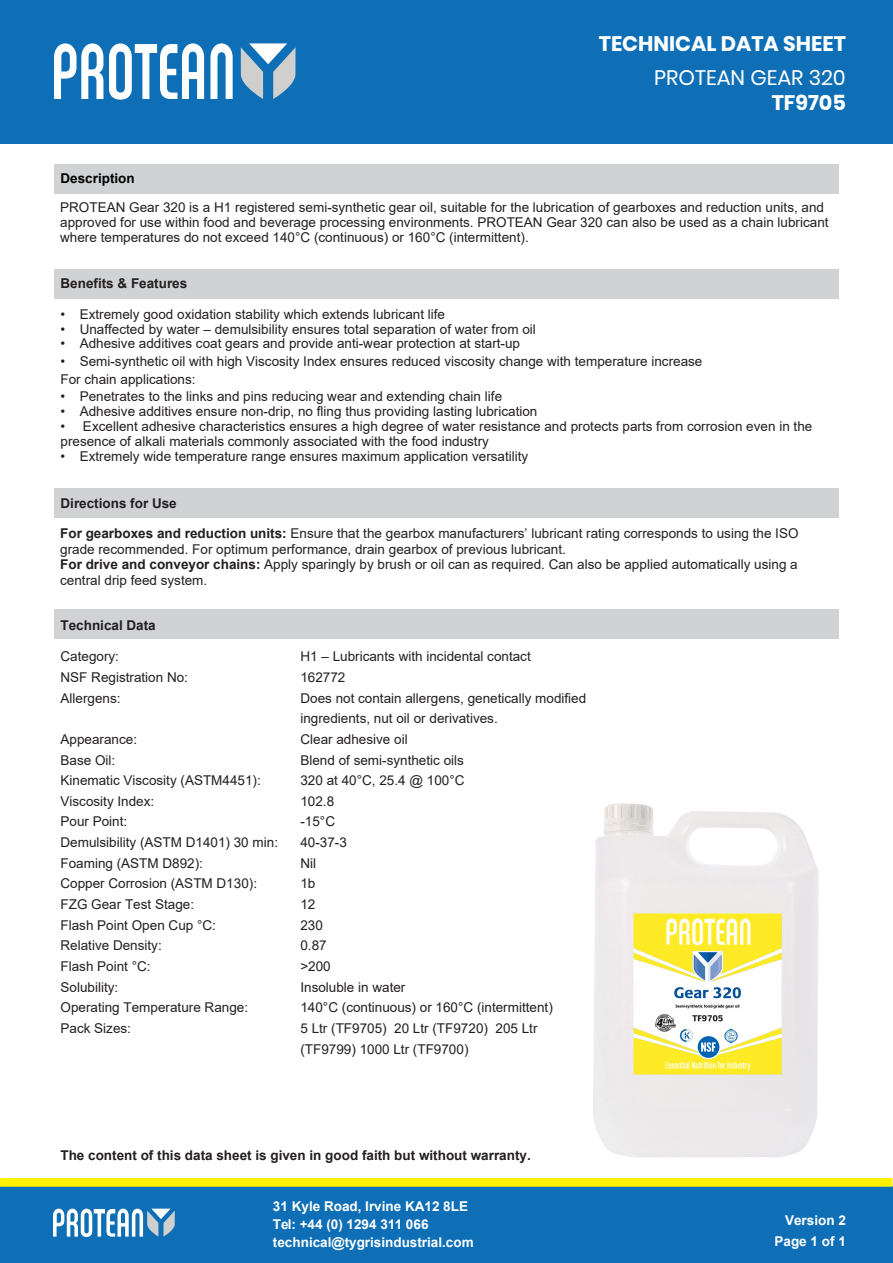
<style>
.page{position:relative;width:893px;height:1263px;background:#fff}
.page>*{position:absolute;margin:0;border:0;box-sizing:border-box;transform-origin:0 0}
.t1{font:21px/25.2px "Poppins";color:#fff;text-align:right}
.t2{font:700 21px "Poppins";color:#fff}
.Body{font:13.5px/15.5px "Arial";color:#231f20}
.t3{font:13.5px/20.7px "Arial";color:#231f20}
.Subhead{font:13.5px/14.9px "Arial";color:#231f20}
.t4{font:700 13.5px/18px "Arial";color:#fff}
.t5{font:700 13.5px "Arial";color:#231f20}
.Heading{font:700 13.5px "Arial";color:#231f20}
.t6{font:700 13.5px/20.5px "Arial";color:#fff;text-align:right}
.t7{font:700 13.5px "Arial";color:#000}
.s1{font-weight:700}
</style>
<div class="page">
<img style="left:593px;top:803px;width:226px;height:355px">
<div style="left:54px;top:269px;width:784px;height:29px;background:#d1d2d4"></div>
<div style="left:54px;top:488px;width:784px;height:29px;background:#d1d2d4"></div>
<div style="left:54px;top:609px;width:784px;height:30px;background:#d1d2d4"></div>
<div style="left:54px;top:164px;width:784px;height:29px;background:#d1d2d4"></div>
<div style="left:0;top:0;width:893px;height:143px;background:#0f6fb6"></div>
<svg style="left:241px;top:43px;width:55px;height:56px"></svg>
<svg style="left:54px;top:43px;width:49px;height:56px"></svg>
<svg style="left:210px;top:43px;width:23px;height:56px"></svg>
<svg style="left:109px;top:43px;width:95px;height:57px"></svg>
<div style="left:0;top:1186px;width:893px;height:77px;background:#0f6fb6"></div>
<svg style="left:53px;top:1208px;width:122px;height:29px"></svg>
<svg style="left:0;top:1178px;width:892px;height:9px;background:#f8ed05"></svg>
<p class="t7" style="left:61px;top:169px;width:76px">Description</p>
<h1 class="t2" style="left:599px;top:31px;width:249px">TECHNICAL DATA SHEET</h1>
<h1 class="t1" style="left:654px;top:65px;width:193px">PROTEAN GEAR 320<br><span class="s1">TF970</span><span class="s1">5</span></h1>
<p class="Subhead" style="left:60px;top:200px;width:770px">PROTEAN Gear 320 is a H1 registered semi-synthetic gear oil, suitable for the lubrication of gearboxes and reduction units, and approved for use within food and beverage processing environments. PROTEAN Gear 320 can also be used as a chain lubricant where temperatures do not exceed 140°C (continuous) or 160°C (intermittent).</p>
<p class="Heading" style="left:61px;top:274px;width:128px">Benefits &amp; Features</p>
<p class="Body" style="left:61px;top:306px;width:386px">• Extremely good oxidation stability which extends lubricant life</p>
<p class="Body" style="left:61px;top:321px;width:477px">• Unaffected by water – demulsibility ensures total separation of water from oil</p>
<p class="Body" style="left:61px;top:336px;width:461px">• Adhesive additives coat gears and provide anti-wear protection at start-up</p>
<p class="Body" style="left:61px;top:352px;width:643px;line-height:18.8px">• Semi-synthetic oil with high Viscosity Index ensures reduced viscosity change with temperature increase<br>For chain applications:</p>
<p class="Body" style="left:61px;top:389px;width:443px">• Penetrates to the links and pins reducing wear and extending chain life</p>
<p class="Body" style="left:61px;top:404px;width:478px">• Adhesive additives ensure non-drip, no fling thus providing lasting lubrication</p>
<p class="Body" style="left:61px;top:419px;width:753px;line-height:14.9px">• Excellent adhesive characteristics ensures a high degree of water resistance and protects parts from corrosion even in the presence of alkali materials commonly associated with the food industry</p>
<p class="Body" style="left:61px;top:448px;width:469px">• Extremely wide temperature range ensures maximum application versatility</p>
<p class="Heading" style="left:61px;top:493px;width:118px">Directions for Use</p>
<p class="Body" style="left:60px;top:526px;width:740px"><span class="s1">For gearboxes and reduction units:</span> Ensure that the gearbox manufacturers’ lubricant rating corresponds to using the ISO grade recommended. For optimum performance, drain gearbox of previous lubricant.<br><span class="s1">For drive and conveyor chains:</span> Apply sparingly by brush or oil can as required. Can also be applied automatically using a central drip feed system.</p>
<p class="Heading" style="left:61px;top:615px;width:97px">Technical Data</p>
<p class="t3" style="left:61px;top:646px;width:129px">Category:<br>NSF Registration No:<br>Allergens:</p>
<p class="t3" style="left:61px;top:729px;width:219px">Appearance:<br>Base Oil:<br>Kinematic Viscosity (ASTM4451):<br>Viscosity Index:<br>Pour Point:<br>Demulsibility (ASTM D1401) 30 min:<br>Foaming (ASTM D892):<br>Copper Corrosion (ASTM D130):<br>FZG Gear Test Stage:<br>Flash Point Open Cup °C:<br>Relative Density:<br>Flash Point °C:<br>Solubility:<br>Operating Temperature Range:<br>Pack Sizes:</p>
<p class="t3" style="left:300px;top:646px;width:287px">H1 – Lubricants with incidental contact<br>162772<br>Does not contain allergens, genetically modified ingredients, nut oil or derivatives.<br>Clear adhesive oil<br>Blend of semi-synthetic oils<br>320 at 40°C, 25.4 @ 100°C<br>102.8<br>-15°C<br>40-37-3<br>Nil<br>1b<br>12<br>230<br>0.87<br>&gt;200<br>Insoluble in water<br>140°C (continuous) or 160°C (intermittent)<br>5 Ltr (TF9705) 20 Ltr (TF9720) 205 Ltr (TF9799) 1000 Ltr (TF9700)</p>
<p class="t5" style="left:60px;top:1146px;width:472px">The content of this data sheet is given in good faith but without warranty.</p>
<p class="t4" style="left:273px;top:1197px;width:202px">31 Kyle Road, Irvine KA12 8LE<br>Tel: +44 (0) 1294 311 066 technical@tygrisindustrial.com</p>
<p class="t6" style="left:774px;top:1210px;width:73px">Version 2<br>Page 1 of 1</p>
</div>
